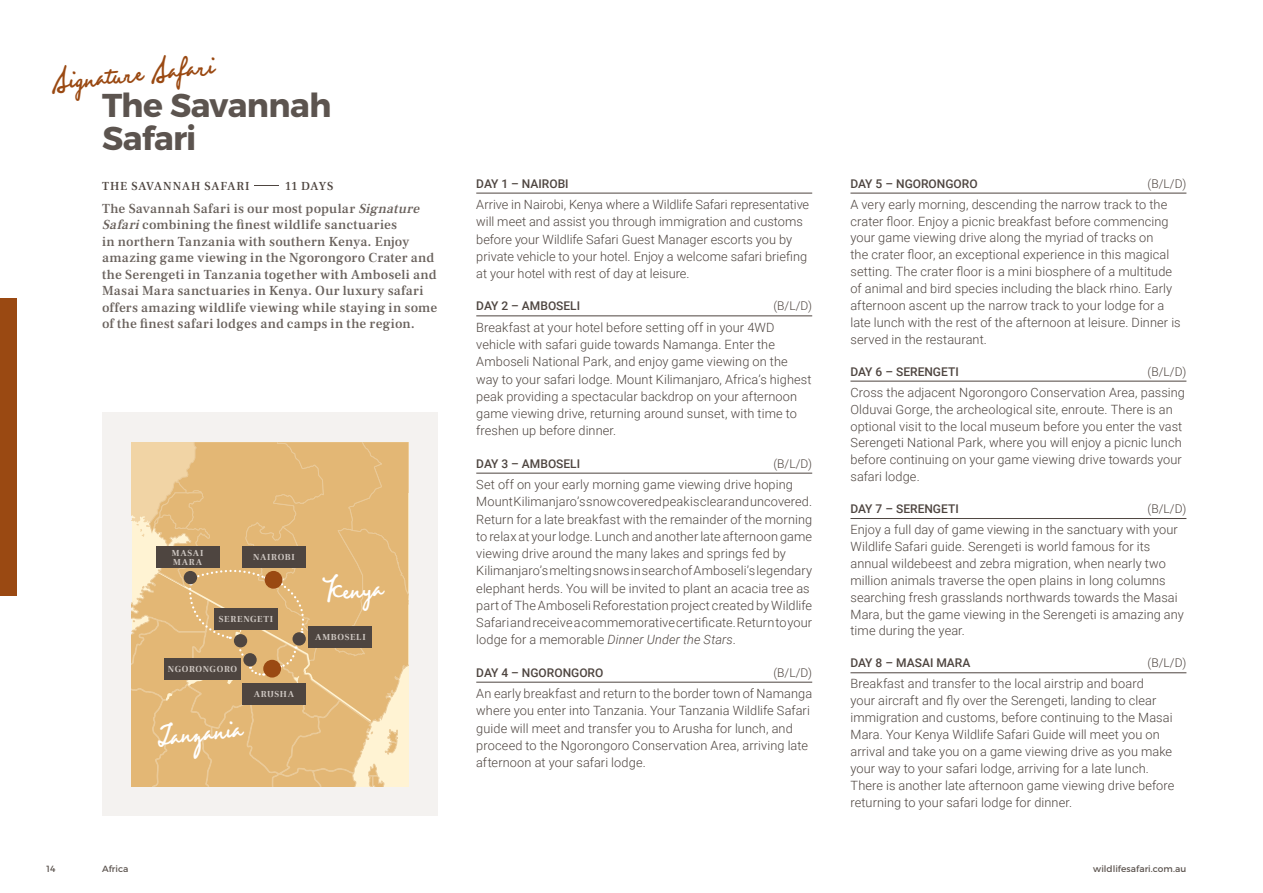
<style>
.page{position:relative;width:1263px;height:893px;background:#fff}
.page>*{position:absolute;margin:0;border:0;box-sizing:border-box;transform-origin:0 0}
.t1{font:45px "Nanette";color:#9a4912}
.t2{font:45px "Nanette";color:#fff}
.t3{font:700 33px/33px "Montserrat";letter-spacing:-.02em;color:#5c544f}
.t4{font:500 13.5px/16.5px "Frank Ruhl Libre";letter-spacing:.015em;color:#6a625d}
.t5{font:300 12.75px/17px "Roboto";letter-spacing:.005em;color:#4e4540}
.t6{font:500 12px "Roboto";color:#4e4540}
.t7{font:300 12px "Roboto";color:#4e4540}
.t8{font:500 12px "Frank Ruhl Libre";letter-spacing:.065em;color:#4e4540}
.t9{font:700 9px/9px "Frank Ruhl Libre";letter-spacing:.075em;color:#cdc6c1}
.t10{font:9px "Montserrat";letter-spacing:.005em;color:#5c544f}
.s1{font-weight:300}
.s2{font-style:italic}
</style>
<div class="page">
<hr style="left:476px;top:193px;width:336px;height:1px;background:#4e4540">
<hr style="left:476px;top:316px;width:336px;height:1px;background:#4e4540">
<hr style="left:476px;top:473px;width:336px;height:1px;background:#4e4540">
<hr style="left:476px;top:682px;width:336px;height:1px;background:#4e4540">
<hr style="left:850px;top:193px;width:336px;height:1px;background:#4e4540">
<hr style="left:850px;top:381px;width:336px;height:1px;background:#4e4540">
<hr style="left:850px;top:518px;width:336px;height:1px;background:#4e4540">
<hr style="left:850px;top:672px;width:336px;height:1px;background:#4e4540">
<div style="left:102px;top:412px;width:336px;height:404px;background:#f4f2f0"></div>
<svg style="left:132px;top:442px;width:276px;height:345px;background:#d7b179"></svg>
<div style="left:243px;top:653px;width:14px;height:13px;background:#4e4540;border-radius:50%"></div>
<div style="left:234px;top:634px;width:13px;height:13px;background:#4e4540;border-radius:50%"></div>
<div style="left:0;top:298px;width:17px;height:297px;background:#9a4912"></div>
<h1 class="t1" style="left:50px;top:60px;width:164px;rotate:-6deg">Signature Safari</h1>
<h2 class="t3" style="left:102px;top:89px;width:231px">The Savannah<br>Safari</h2>
<p class="t8" style="left:102px;top:179px;width:233px">THE SAVANNAH SAFARI <span class="s1">–</span>11 DAYS</p>
<p class="t4" style="left:102px;top:200px;width:337px">The Savannah Safari is our most popular <span class="s2">Signature Safari</span>combining the finest wildlife sanctuaries<br>in northern Tanzania with southern Kenya. Enjoy amazing game viewing in the Ngorongoro Crater and the Serengeti in Tanzania together with Amboseli and Masai Mara sanctuaries in Kenya. Our luxury safari offers amazing wildlife viewing while staying in some of the finest safari lodges and camps in the region.</p>
<p class="t9" style="left:172px;top:548px;width:33px">MASAI<br>MARA</p>
<p class="t9" style="left:253px;top:553px;width:43px">NAIROBI</p>
<p class="t9" style="left:219px;top:614px;width:56px">SERENGETI</p>
<p class="t9" style="left:168px;top:664px;width:71px">NGORONGORO</p>
<p class="t9" style="left:254px;top:689px;width:42px">ARUSHA</p>
<h1 class="t2" style="left:155px;top:715px;width:88px;rotate:-6deg">Tanzania</h1>
<h1 class="t2" style="left:325px;top:571px;width:58px;rotate:-6deg">Kenya</h1>
<p class="t9" style="left:315px;top:632px;width:52px">AMBOSELI</p>
<p class="t6" style="left:476px;top:175px;width:94px">DAY 1 – NAIROBI</p>
<p class="t5" style="left:476px;top:195px;width:334px">Arrive in Nairobi, Kenya where a Wildlife Safari representative will meet and assist you through immigration and customs before your Wildlife Safari Guest Manager escorts you by private vehicle to your hotel. Enjoy a welcome safari briefing at your hotel with rest of day at leisure.</p>
<p class="t6" style="left:476px;top:298px;width:105px">DAY 2 – AMBOSELI</p>
<p class="t7" style="left:773px;top:298px;width:40px">(B/L/D)</p>
<p class="t5" style="left:476px;top:318px;width:337px">Breakfast at your hotel before setting off in your 4WD vehicle with safari guide towards Namanga. Enter the Amboseli National Park, and enjoy game viewing on the way to your safari lodge. Mount Kilimanjaro, Africa’s highest peak providing a spectacular backdrop on your afternoon game viewing drive, returning around sunset, with time to freshen up before dinner.</p>
<p class="t6" style="left:476px;top:455px;width:105px">DAY 3 – AMBOSELI</p>
<p class="t7" style="left:773px;top:455px;width:40px">(B/L/D)</p>
<p class="t5" style="left:476px;top:475px;width:337px">Set off on your early morning game viewing drive hoping Mount Kilimanjaro’s snow covered peak is clear and uncovered.<br>Return for a late breakfast with the remainder of the morning to relax at your lodge. Lunch and another late afternoon game viewing drive around the many lakes and springs fed by Kilimanjaro’s melting snows in search of Amboseli’s legendary elephant herds. You will be invited to plant an acacia tree as part of The Amboseli Reforestation project created by Wildlife Safari and receive a commemorative certificate. Return to your lodge for a memorable <span class="s2">Dinner Under the Stars</span>.</p>
<p class="t6" style="left:476px;top:664px;width:129px">DAY 4 – NGORONGORO</p>
<p class="t7" style="left:773px;top:664px;width:40px">(B/L/D)</p>
<p class="t5" style="left:476px;top:684px;width:337px">An early breakfast and return to the border town of Namanga where you enter into Tanzania. Your Tanzania Wildlife Safari guide will meet and transfer you to Arusha for lunch, and proceed to the Ngorongoro Conservation Area, arriving late afternoon at your safari lodge.</p>
<p class="t6" style="left:850px;top:175px;width:129px">DAY 5 – NGORONGORO</p>
<p class="t7" style="left:1148px;top:175px;width:40px">(B/L/D)</p>
<p class="t5" style="left:850px;top:195px;width:332px">A very early morning, descending the narrow track to the crater floor. Enjoy a picnic breakfast before commencing your game viewing drive along the myriad of tracks on<br>the crater floor, an exceptional experience in this magical setting. The crater floor is a mini biosphere of a multitude of animal and bird species including the black rhino. Early afternoon ascent up the narrow track to your lodge for a late lunch with the rest of the afternoon at leisure. Dinner is served in the restaurant.</p>
<p class="t6" style="left:850px;top:363px;width:110px">DAY 6 – SERENGETI</p>
<p class="t7" style="left:1148px;top:363px;width:40px">(B/L/D)</p>
<p class="t5" style="left:850px;top:383px;width:336px">Cross the adjacent Ngorongoro Conservation Area, passing Olduvai Gorge, the archeological site, enroute. There is an optional visit to the local museum before you enter the vast Serengeti National Park, where you will enjoy a picnic lunch before continuing on your game viewing drive towards your safari lodge.</p>
<p class="t6" style="left:850px;top:500px;width:110px">DAY 7 – SERENGETI</p>
<p class="t7" style="left:1148px;top:500px;width:40px">(B/L/D)</p>
<p class="t5" style="left:850px;top:521px;width:335px">Enjoy a full day of game viewing in the sanctuary with your Wildlife Safari guide. Serengeti is world famous for its annual wildebeest and zebra migration, when nearly two million animals traverse the open plains in long columns searching fresh grasslands northwards towards the Masai Mara, but the game viewing in the Serengeti is amazing any time during the year.</p>
<p class="t6" style="left:850px;top:655px;width:121px">DAY 8 – MASAI MARA</p>
<p class="t7" style="left:1148px;top:655px;width:40px">(B/L/D)</p>
<p class="t5" style="left:850px;top:675px;width:325px">Breakfast and transfer to the local airstrip and board<br>your aircraft and fly over the Serengeti, landing to clear immigration and customs, before continuing to the Masai Mara. Your Kenya Wildlife Safari Guide will meet you on arrival and take you on a game viewing drive as you make your way to your safari lodge, arriving for a late lunch.<br>There is another late afternoon game viewing drive before returning to your safari lodge for dinner.</p>
<p class="t10" style="left:47px;top:863px;width:10px">14</p>
<p class="t10" style="left:102px;top:863px;width:28px">Africa</p>
<p class="t10" style="left:1093px;top:863px;width:95px">wildlifesafari.com.au</p>
</div>
